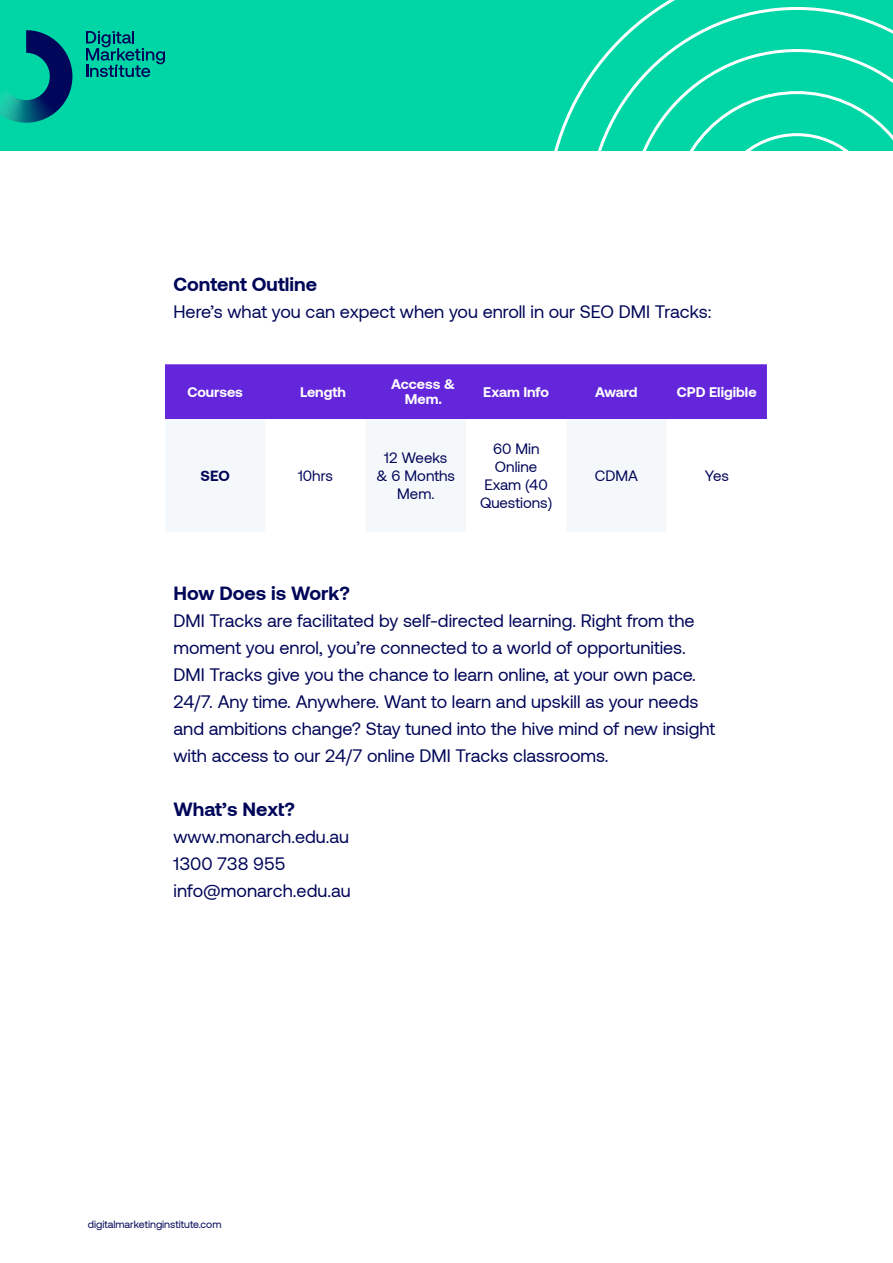
<style>
.page{position:relative;width:893px;height:1263px;background:#fff}
.page>*{position:absolute;margin:0;border:0;box-sizing:border-box;transform-origin:0 0}
.t1{font:700 19.5px "Aeonik";color:#000658}
.t2{font:18px/26.8px "Aeonik";color:#000658}
.t3{font:15px/18px "Aeonik";color:#000658;text-align:center}
.t4{font:700 15px "Aeonik";color:#000658}
.t5{font:700 14.25px/15px "Aeonik";color:#fff;text-align:center}
.t6{font:10.5px "Aeonik";color:#000658}
</style>
<div class="page">
<div style="left:0;top:0;width:893px;height:150px;background:#00d6a5"></div>
<svg style="left:544px;top:0;width:349px;height:151px"></svg>
<svg style="left:0;top:30px;width:72px;height:93px"></svg>
<svg style="left:86px;top:31px;width:79px;height:46px"></svg>
<div style="left:165px;top:364px;width:602px;height:55px;background:#6426db"></div>
<p class="t1" style="left:174px;top:273px;width:145px">Content Outline</p>
<p class="t2" style="left:174px;top:298px;width:539px">Here’s what you can expect when you enroll in our SEO DMI Tracks:</p>
<p class="t5" style="left:187px;top:384px;width:57px">Courses</p>
<p class="t5" style="left:300px;top:384px;width:47px">Length</p>
<p class="t5" style="left:391px;top:377px;width:66px">Access &amp;<br>Mem.</p>
<p class="t5" style="left:483px;top:384px;width:67px">Exam Info</p>
<p class="t5" style="left:595px;top:384px;width:44px">Award</p>
<p class="t5" style="left:677px;top:384px;width:81px">CPD Eligible</p>
<p class="t4" style="left:201px;top:467px;width:31px">SEO</p>
<p class="t3" style="left:298px;top:467px;width:36px">10hrs</p>
<p class="t3" style="left:376px;top:449px;width:80px">12 Weeks<br>&amp; 6 Months<br>Mem.</p>
<p class="t3" style="left:480px;top:440px;width:74px">60 Min<br>Online<br>Exam (40<br>Questions)</p>
<p class="t3" style="left:595px;top:467px;width:45px">CDMA</p>
<p class="t3" style="left:705px;top:467px;width:26px">Yes</p>
<p class="t1" style="left:174px;top:582px;width:178px">How Does is Work?</p>
<p class="t2" style="left:174px;top:608px;width:543px">DMI Tracks are facilitated by self-directed learning. Right from the moment you enrol, you’re connected to a world of opportunities.<br>DMI Tracks give you the chance to learn online, at your own pace.<br>24/7. Any time. Anywhere. Want to learn and upskill as your needs and ambitions change? Stay tuned into the hive mind of new insight with access to our 24/7 online DMI Tracks classrooms.</p>
<p class="t1" style="left:174px;top:797px;width:123px">What’s Next?</p>
<p class="t2" style="left:174px;top:823px;width:179px">www.monarch.edu.au<br>1300 738 955 info@monarch.edu.au</p>
<p class="t6" style="left:88px;top:1219px;width:135px">digitalmarketinginstitute.com</p>
</div>
